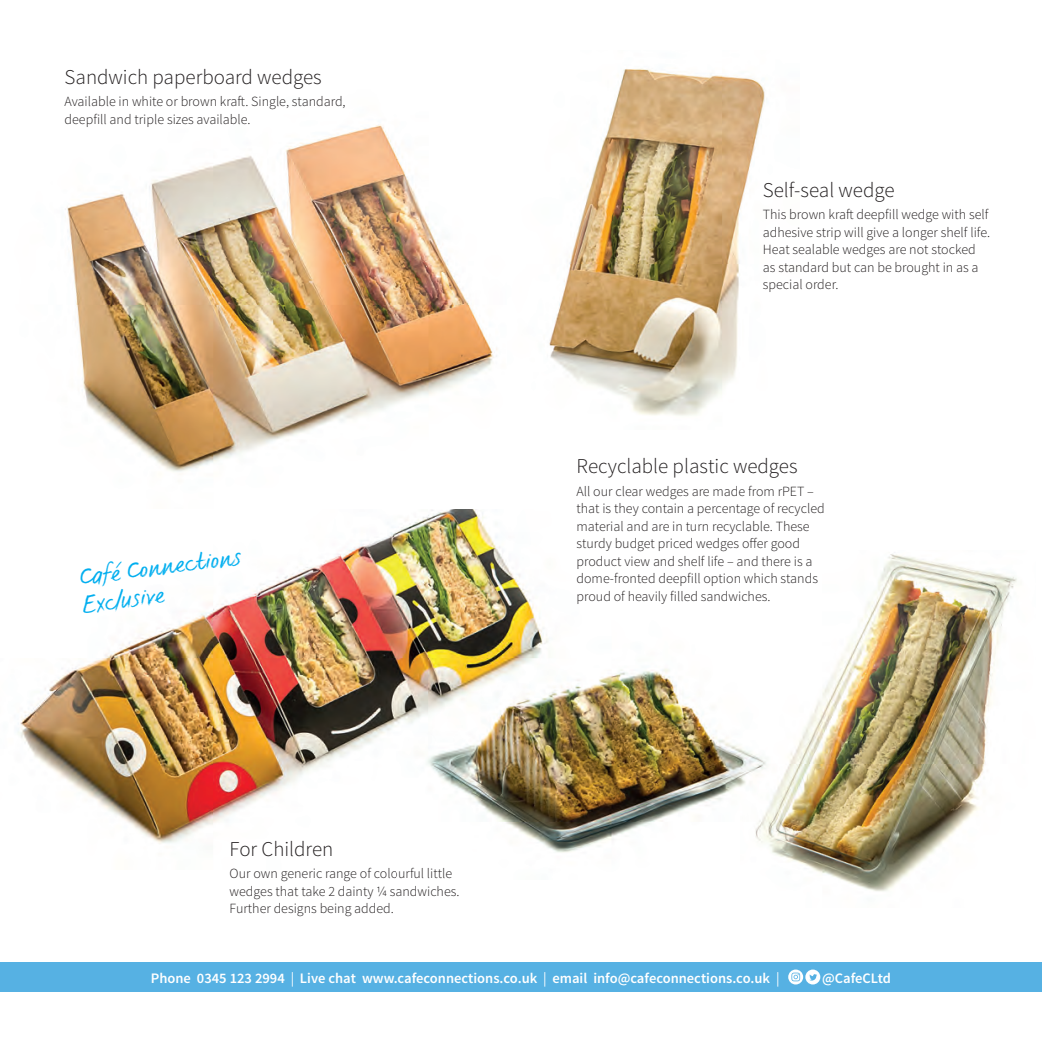
<style>
.page{position:relative;width:1042px;height:1042px;background:#fff}
.page>*{position:absolute;margin:0;border:0;box-sizing:border-box;transform-origin:0 0}
.t1{font:24.5px/27.7px "FS Sammy";color:#00aeef}
.t2{font:300 21px "Source Sans Pro";color:#231f20}
.t3{font:600 14.53px "Source Sans Pro";color:#fff}
.t4{font:300 14px/17.5px "Source Sans Pro";color:#231f20}
.s1{font-weight:400}
</style>
<div class="page">
<img style="left:17px;top:509px;width:517px;height:335px">
<div style="left:0;top:962px;width:1042px;height:30px;background:#56b1e3"></div>
<img style="left:65px;top:125px;width:432px;height:347px">
<img style="left:549px;top:68px;width:216px;height:348px">
<img style="left:806px;top:554px;width:211px;height:338px">
<img style="left:397px;top:607px;width:409px;height:258px">
<svg style="left:788px;top:969px;width:15px;height:15px"></svg>
<svg style="left:791px;top:972px;width:9px;height:9px"></svg>
<div style="left:805px;top:969px;width:15px;height:15px;background:#fff;border-radius:50%"></div>
<svg style="left:809px;top:974px;width:8px;height:6px"></svg>
<h2 class="t2" style="left:65px;top:64px;width:259px">Sandwich paperboard wedges</h2>
<p class="t4" style="left:65px;top:93px;width:283px">Available in white or brown kraft. Single, standard, deepfill and triple sizes available.</p>
<h1 class="t1" style="left:76px;top:564px;width:166px;rotate:-8deg">Café Connections<br>Exclusive</h1>
<h2 class="t2" style="left:230px;top:836px;width:105px">For Children</h2>
<p class="t4" style="left:230px;top:864px;width:231px">Our own generic range of colourful little wedges that take 2 dainty ¼ sandwiches.<br>Further designs being added.</p>
<h2 class="t2" style="left:763px;top:177px;width:133px">Self-seal wedge</h2>
<p class="t4" style="left:763px;top:206px;width:229px">This brown kraft deepfill wedge with self adhesive strip will give a longer shelf life.<br>Heat sealable wedges are not stocked as standard but can be brought in as a special order.</p>
<h2 class="t2" style="left:576px;top:454px;width:223px">Recyclable plastic wedges</h2>
<p class="t4" style="left:576px;top:483px;width:250px">All our clear wedges are made from rPET – that is they contain a percentage of recycled material and are in turn recyclable. These sturdy budget priced wedges offer good product view and shelf life – and there is a dome-fronted deepfill option which stands proud of heavily filled sandwiches.</p>
<p class="t3" style="left:151px;top:968px;width:630px">Phone 0345 123 2994 <span class="s1">|</span> Live chat www.cafeconnections.co.uk <span class="s1">|</span> email info@cafeconnections.co.uk <span class="s1">|</span></p>
<p class="t3" style="left:822px;top:968px;width:70px">@CafeCLtd</p>
</div>
